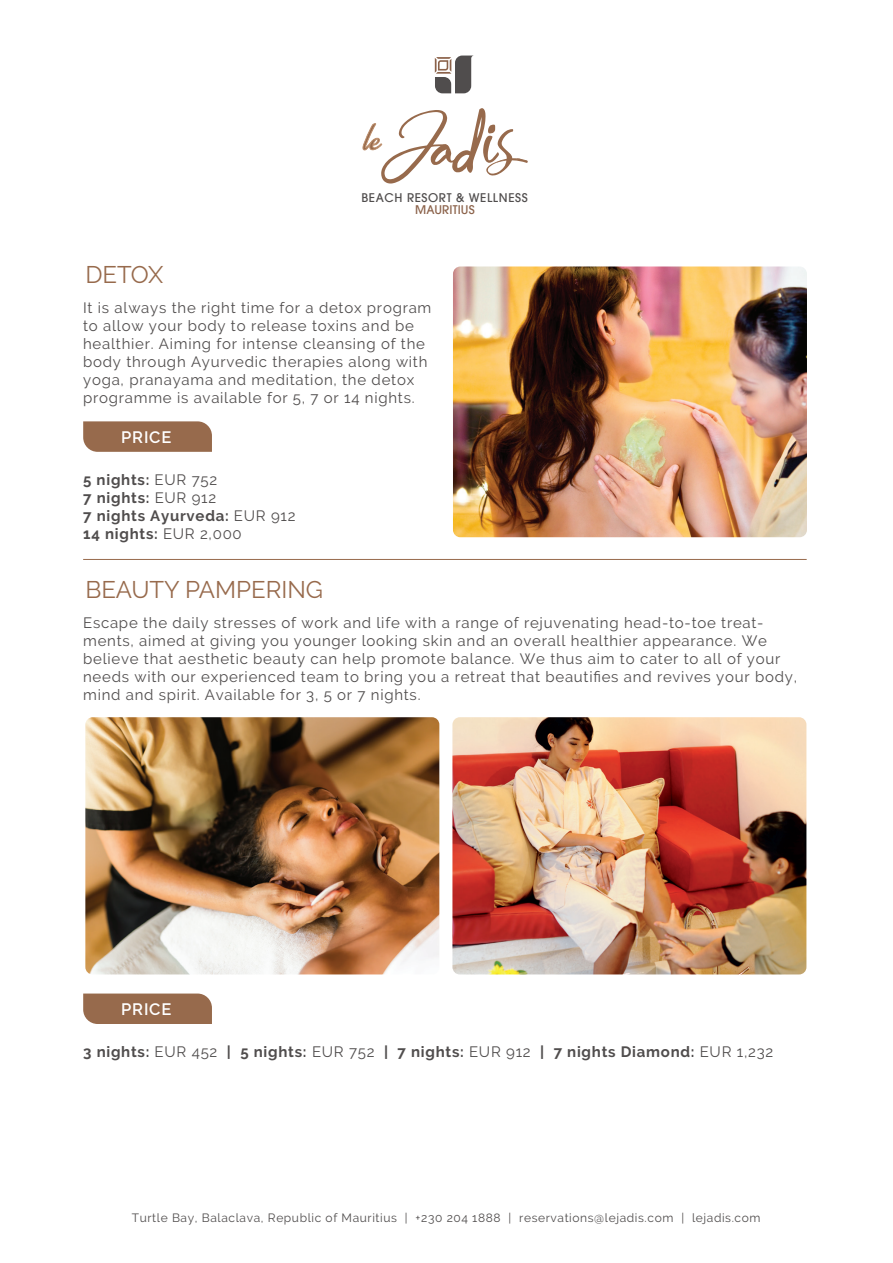
<style>
.page{position:relative;width:893px;height:1263px;background:#fff}
.page>*{position:absolute;margin:0;border:0;box-sizing:border-box;transform-origin:0 0}
.t1{font:24px "Raleway";color:#976a4c}
.t2{font:600 16.5px "Raleway";letter-spacing:.05em;color:#fff}
.t3{font:15px/18px "Raleway";letter-spacing:.05em;color:#504d4d}
.t4{font:700 15px/18px "Raleway";letter-spacing:.05em;color:#504d4d}
.t5{font:12px "Raleway";letter-spacing:.05em;color:#504d4d}
.t6{font:500 12px "Avant Garde LT";letter-spacing:.05em;color:#504d4d}
.t7{font:500 12px "Avant Garde LT";letter-spacing:.01em;color:#8b624a}
.s1{font-weight:400}
</style>
<div class="page">
<svg style="left:363px;top:108px;width:165px;height:76px"></svg>
<svg style="left:435px;top:56px;width:38px;height:37px"></svg>
<svg style="left:83px;top:421px;width:129px;height:31px;background:#9b7053"></svg>
<div style="left:83px;top:993px;width:129px;height:31px;background:#976a4c"></div>
<hr style="left:83px;top:559px;width:724px;height:1px;background:#976a4c">
<img style="left:453px;top:266px;width:354px;height:271px">
<img style="left:85px;top:717px;width:354px;height:257px">
<img style="left:452px;top:717px;width:354px;height:257px">
<h1 class="t1" style="left:85px;top:261px;width:80px">DETOX</h1>
<p class="t6" style="left:361px;top:190px;width:168px">BEACH RESORT &amp; WELLNESS</p>
<p class="t7" style="left:415px;top:202px;width:61px">MAURITIUS</p>
<p class="t3" style="left:83px;top:299px;width:350px">It is always the right time for a detox program to allow your body to release toxins and be healthier. Aiming for intense cleansing of the body through Ayurvedic therapies along with yoga, pranayama and meditation, the detox programme is available for 5, 7 or 14 nights.</p>
<p class="t2" style="left:121px;top:427px;width:52px">PRICE</p>
<p class="t4" style="left:83px;top:470px;width:214px">5 nights: <span class="s1">EUR 752<br></span>7 nights: <span class="s1">EUR 912<br></span>7 nights Ayurveda: <span class="s1">EUR 912<br></span>14 nights: <span class="s1">EUR 2,000</span></p>
<h1 class="t1" style="left:85px;top:576px;width:239px">BEAUTY PAMPERING</h1>
<p class="t3" style="left:83px;top:613px;width:715px">Escape the daily stresses of work and life with a range of rejuvenating head-to-toe treat&shy;ments, aimed at giving you younger looking skin and an overall healthier appearance. We believe that aesthetic beauty can help promote balance. We thus aim to cater to all of your needs with our experienced team to bring you a retreat that beautifies and revives your body, mind and spirit. Available for 3, 5 or 7 nights.</p>
<p class="t2" style="left:121px;top:1000px;width:52px">PRICE</p>
<p class="t4" style="left:83px;top:1042px;width:692px">3 nights: <span class="s1">EUR 452</span> | 5 nights: <span class="s1">EUR 752</span> | 7 nights: <span class="s1">EUR 912</span> | 7 nights Diamond: <span class="s1">EUR 1,232</span></p>
<p class="t5" style="left:132px;top:1211px;width:630px">Turtle Bay, Balaclava, Republic of Mauritius | +230 204 1888 | reservations@lejadis.com | lejadis.com</p>
</div>
